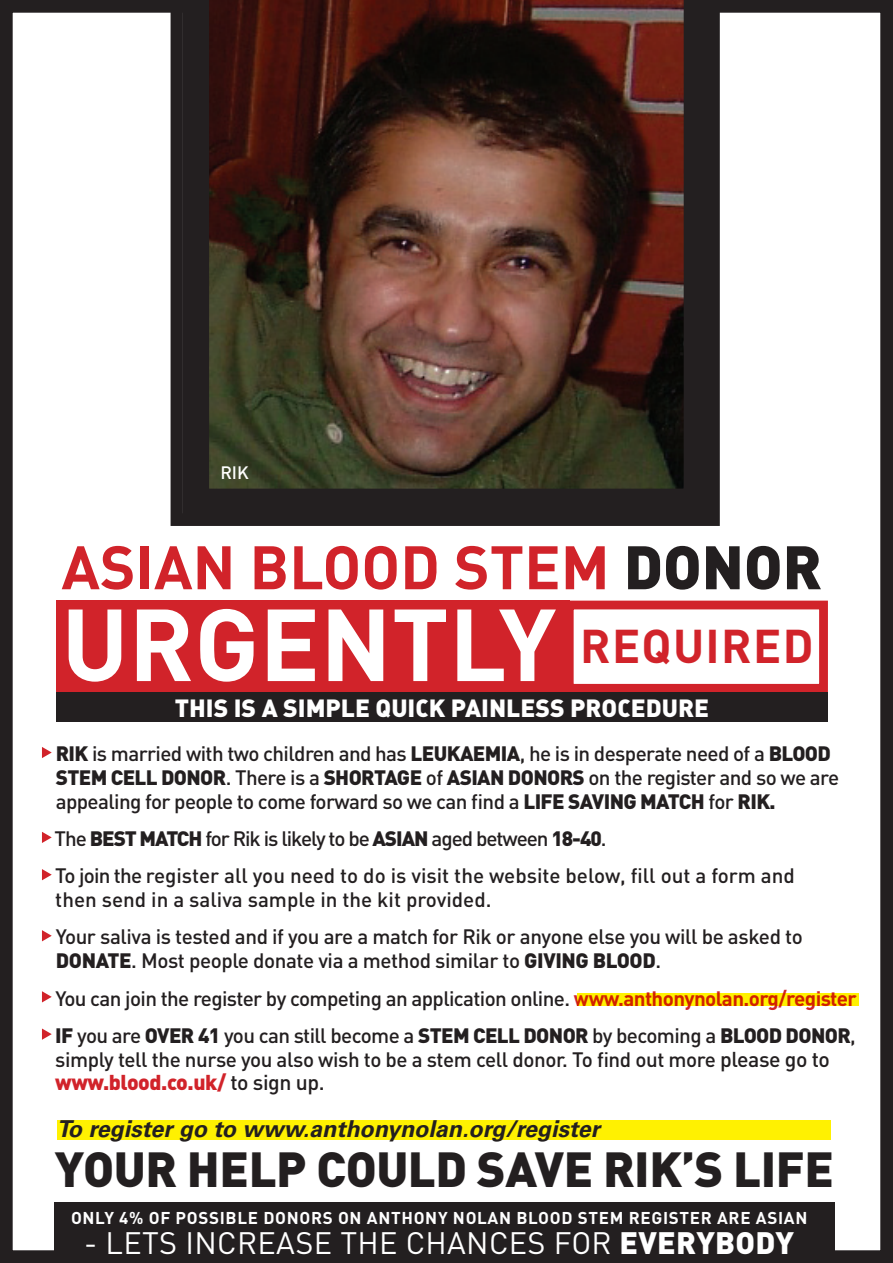
<style>
.page{position:relative;width:893px;height:1263px;background:#fff}
.page>*{position:absolute;margin:0;border:0;box-sizing:border-box;transform-origin:0 0}
.t1{font:700 100.5px "DIN";color:#fff}
.t2{font:700 60.45px "DIN";color:#d1232a}
.t3{font:900 60.45px "DIN";color:#231f20}
.t4{font:900 48.6px "DIN";letter-spacing:-.01em;color:#231f20}
.t5{font:700 46.8px "DIN";letter-spacing:.03em;color:#d1232a}
.t6{font:30.6px "DIN";letter-spacing:.01em;color:#fff}
.t7{font:900 30.6px "DIN";color:#fff}
.t8{font:24.6px "DIN Black Alternate";color:#fff}
.t9{font:italic 700 23.25px "Univers LT Std";color:#231f20}
.t10{font:900 21.3px "DIN";letter-spacing:-.02em;color:#d1232a}
.t11{font:500 20.55px/23.9px "DIN";letter-spacing:-.03em;color:#231f20}
.t12{font:500 20.55px/37.3px "DIN";letter-spacing:-.005em;color:#231f20}
.t13{font:900 20.55px "DIN";color:#231f20}
.t14{font:17.7px "DIN Medium Alternate";color:#fff}
.t15{font:700 16.95px "DIN";letter-spacing:.04em;color:#fff}
.s1{font-weight:900}
.s2{font-weight:500}
.s3{font-weight:700;color:#d1232a}
.s4{font-size:21.3px}
.s5{font-weight:500;color:#231f20}
</style>
<div class="page">
<div style="left:0;top:0;width:893px;height:1263px;border:13px solid #231f20"></div>
<svg style="left:164px;top:0;width:562px;height:526px;background:#483127"></svg>
<div style="left:54px;top:1202px;width:780px;height:61px;background:#231f20"></div>
<div style="left:56px;top:601px;width:513px;height:92px;background:#d1232a"></div>
<div style="left:565px;top:601px;width:263px;height:92px;border:9px solid #d1232a"></div>
<div style="left:56px;top:692px;width:771px;height:30px;background:#231f20"></div>
<div style="left:57px;top:1120px;width:773px;height:19px;background:#fff101"></div>
<svg style="left:42px;top:747px;width:10px;height:11px"></svg>
<svg style="left:42px;top:832px;width:10px;height:11px"></svg>
<svg style="left:42px;top:869px;width:10px;height:11px"></svg>
<svg style="left:42px;top:930px;width:10px;height:11px"></svg>
<svg style="left:42px;top:991px;width:10px;height:11px"></svg>
<svg style="left:42px;top:1028px;width:10px;height:12px"></svg>
<div style="left:577px;top:993px;width:282px;height:13px;background:#fff101"></div>
<p class="t14" style="left:220px;top:462px;width:30px">RIK</p>
<h2 class="t2" style="left:61px;top:528px;width:431px">ASIAN BLOO D STEM</h2>
<h2 class="t3" style="left:624px;top:527px;width:159px">DONOR</h2>
<h1 class="t1" style="left:61px;top:579px;width:488px">URGENTLY</h1>
<p class="t8" style="left:175px;top:691px;width:536px">THIS IS A SIMPLE QUICK PAINLESS PROCEDURE</p>
<h3 class="t5" style="left:580px;top:615px;width:235px">REQUIRED</h3>
<p class="t11" style="left:56px;top:741px;width:785px"><span class="s1">RIK</span> is married with two children and has <span class="s1">LEUKAEMIA</span>, he is in desperate need of a <span class="s1">BLOOD<br>STEM CELL DONOR</span>. There is a <span class="s1">SHORTAGE</span> of <span class="s1">ASIAN DONORS</span> on the register and so we are appealing for people to come forward so we can find a <span class="s1">LIFE SAVING MATCH</span> for <span class="s1">RIK.</span></p>
<p class="t13" style="left:55px;top:825px;width:60px"><span class="s2">The</span> BEST</p>
<p class="t13" style="left:140px;top:825px;width:14px">MATCH</p>
<p class="t12" style="left:55px;top:819px;width:741px;text-indent:150px">for Rik is likely to be <span class="s1">ASIAN</span> aged between <span class="s1">18-40</span>.<br>To join the register all you need to do is visit the website below, fill out a form and</p>
<p class="t11" style="left:55px;top:880px;width:749px;line-height:37.3px">then send in a saliva sample in the kit provided.<br>Your saliva is tested and if you are a match for Rik or anyone else you will be asked to</p>
<p class="t11" style="left:56px;top:948px;width:479px"><span class="s1">DONATE</span>. Most people donate via a method similar to <span class="s1">GIVI</span></p>
<p class="t13" style="left:561px;top:947px;width:58px">NG BLOOD</p>
<p class="t11" style="left:55px;top:941px;width:803px;line-height:37.3px;text-indent:600px">.<br>You can join the register by competing an application online. <span class="s3">WWW.ANTHONYNOLAN.ORG/REGISTER<br></span><span class="s1">IF</span> you are <span class="s1">OVER</span></p>
<p class="t11" style="left:55px;top:1023px;width:802px;text-indent:730px"><span class="s1">DONOR</span>, simply tell the nurse you also wish to be a stem cell donor. To find out more <span class="s4">please go to</span></p>
<p class="t10" style="left:55px;top:1068px;width:271px">WWW.BLOOD.CO.UK/ <span class="s5">to sign up.</span></p>
<p class="t11" style="left:198px;top:1023px;width:246px"><span class="s1">41</span> you can still become a <span class="s1">STEM</span></p>
<p class="t13" style="left:473px;top:1021px;width:24px">CELL</p>
<p class="t11" style="left:523px;top:1023px;width:223px"><span class="s1">DONOR</span> by becoming a <span class="s1">BLOOD</span></p>
<p class="t9" style="left:57px;top:1115px;width:544px">To register go to www.anthonynolan.org/register</p>
<h3 class="t4" style="left:55px;top:1136px;width:781px">YOUR HELP COULD SAVE RIK’S LIFE</h3>
<p class="t15" style="left:71px;top:1207px;width:738px">ONLY 4% OF POSSIBLE DONORS ON ANTHONY NOLAN BLOOD STEM REGISTER ARE ASIAN</p>
<h3 class="t6" style="left:84px;top:1224px;width:555px">- LETS INCREASE THE CHANCES FOR <span class="s1">EVERY</span></h3>
<h3 class="t7" style="left:715px;top:1222px;width:41px">BODY</h3>
</div>
